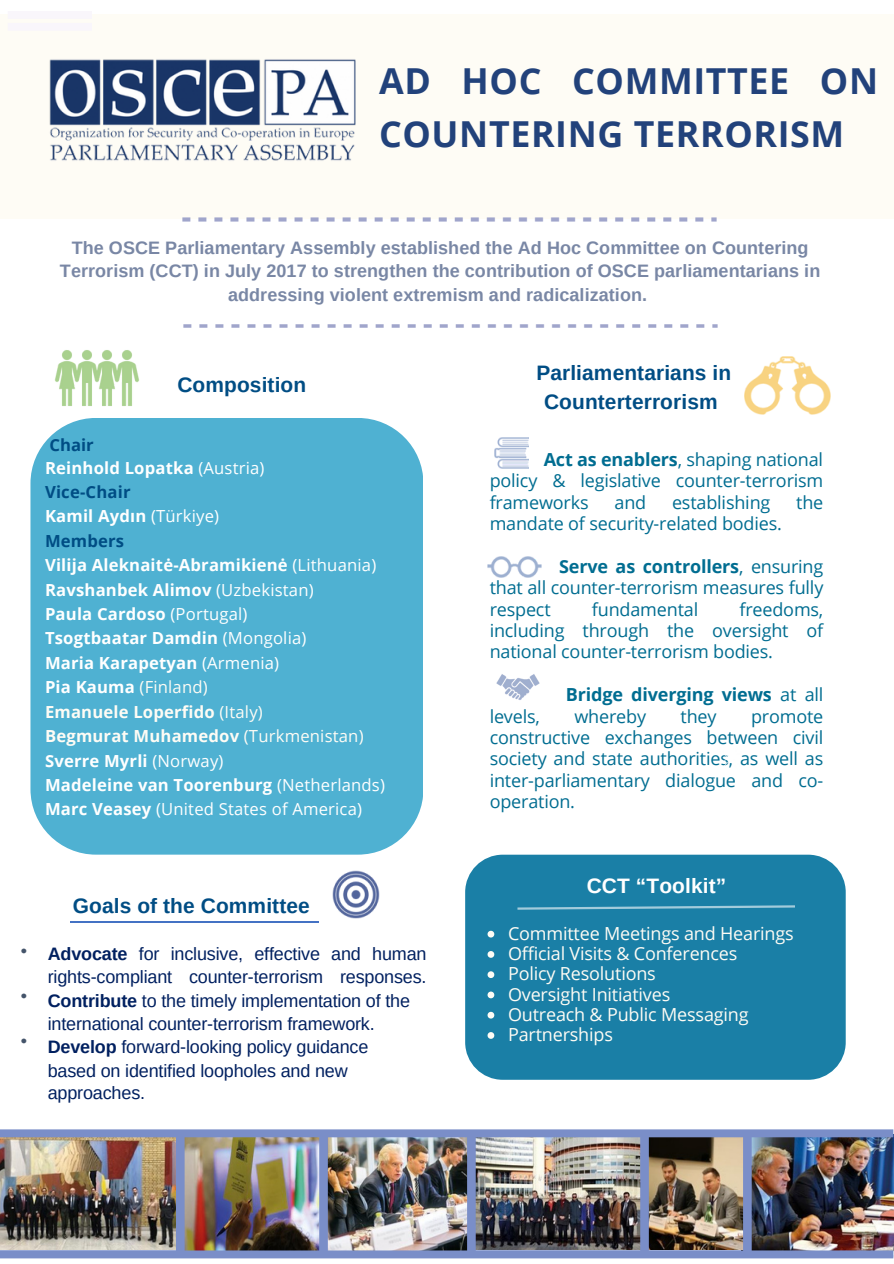
<style>
.page{position:relative;width:894px;height:1264px;background:#fff}
.page>*{position:absolute;margin:0;border:0;box-sizing:border-box;transform-origin:0 0}
.t1{font:700 35.85px/52.5px "Open Sans";letter-spacing:.015em;color:#22427b}
.t2{font:700 20.85px/29.2px "Arimo";letter-spacing:.005em;color:#004d84;text-align:center}
.t3{font:700 20.85px "Arimo";letter-spacing:.005em;color:#fff}
.t4{font:18px/21.3px "Open Sans";letter-spacing:-.01em;color:#006d91;text-align:justify}
.t5{font:18px/23.7px "Arimo";letter-spacing:-.01em;color:#002060;text-align:justify}
.t6{font:700 18px/23.7px "Arimo";letter-spacing:.005em;color:#7987a5;text-align:center}
.t7{font:18px "Open Sans";letter-spacing:-.01em;color:#fefcf5}
.t8{font:700 18px "Open Sans";letter-spacing:-.01em;color:#006d91}
.t9{font:18px "Arimo";color:#44546a}
.t10{font:700 16.65px "Open Sans";letter-spacing:.01em;color:#fff}
.t11{font:700 16.65px "Open Sans";letter-spacing:.01em;color:#fefcf5}
.t12{font:16.65px "Open Sans";letter-spacing:.01em;color:#fff}
.t13{font:700 16.65px "Open Sans";letter-spacing:.01em;color:#004d84}
.t14{font:16.65px "Open Sans";letter-spacing:.01em;color:#fefcf5}
.s1{font-weight:400}
.s2{font-weight:700;color:#fff}
.s3{font-weight:700}
</style>
<div class="page">
<div style="left:0;top:14px;width:892px;height:205px;background:#fefcf5"></div>
<img style="left:328px;top:1137px;width:412px;height:112px">
<img style="left:740px;top:1137px;width:152px;height:112px">
<img style="left:0;top:1137px;width:176px;height:112px">
<img style="left:184px;top:1137px;width:135px;height:112px">
<img style="left:49px;top:59px;width:307px;height:102px">
<img style="left:182px;top:217px;width:534px;height:5px">
<img style="left:744px;top:356px;width:86px;height:58px">
<img style="left:183px;top:324px;width:534px;height:4px">
<img style="left:55px;top:350px;width:84px;height:56px">
<div style="left:30px;top:418px;width:393px;height:436px;background:#4fb1d2"></div>
<img style="left:494px;top:437px;width:34px;height:32px">
<img style="left:487px;top:556px;width:54px;height:21px">
<img style="left:496px;top:674px;width:44px;height:26px">
<div style="left:465px;top:854px;width:380px;height:225px;background:#1a7fa6"></div>
<hr style="left:70px;top:921px;width:248px;height:1px;background:#4472c4">
<img style="left:332px;top:870px;width:47px;height:48px">
<svg style="left:517px;top:905px;width:278px;height:4px"></svg>
<svg style="left:0;top:1129px;width:893px;height:8px;background:#8093ca"></svg>
<svg style="left:0;top:1249px;width:893px;height:9px;background:#7c8cbc"></svg>
<div style="left:176px;top:1132px;width:8px;height:120px;background:#7a8ec8"></div>
<div style="left:319px;top:1133px;width:9px;height:121px;background:#7a8ec8"></div>
<div style="left:467px;top:1133px;width:8px;height:121px;background:#7a8ec8"></div>
<div style="left:640px;top:1134px;width:8px;height:120px;background:#7a8ec8"></div>
<div style="left:742px;top:1134px;width:9px;height:120px;background:#7a8ec8"></div>
<svg style="left:487px;top:930px;width:7px;height:7px"></svg>
<svg style="left:487px;top:951px;width:7px;height:6px"></svg>
<svg style="left:487px;top:971px;width:7px;height:7px"></svg>
<svg style="left:487px;top:991px;width:7px;height:7px"></svg>
<svg style="left:487px;top:1011px;width:7px;height:7px"></svg>
<svg style="left:487px;top:1032px;width:7px;height:6px"></svg>
<p class="t1" style="left:379px;top:54px;width:500px">AD HOC COMMITTEE ON<br>COUNTERING TERRORISM</p>
<p class="t6" style="left:60px;top:236px;width:761px">The OSCE Parliamentary Assembly established the Ad Hoc Committee on Countering<br>Terrorism (CCT) in July 2017 to strengthen the contribution of OSCE parliamentarians in addressing violent extremism and radicalization.</p>
<p class="t2" style="left:177px;top:370px;width:130px">Composition</p>
<p class="t13" style="left:49px;top:433px;width:46px">Chair</p>
<p class="t10" style="left:45px;top:456px;width:221px">Reinhold Lopatka <span class="s1">(Austria)</span></p>
<p class="t13" style="left:45px;top:480px;width:87px">Vice-Chair</p>
<p class="t10" style="left:45px;top:504px;width:176px">Kamil Aydın <span class="s1">(Türkiye)</span></p>
<p class="t13" style="left:45px;top:529px;width:81px">Members</p>
<p class="t10" style="left:45px;top:553px;width:333px">Vilija Aleknaitė-Abramikienė <span class="s1">(Lithuania)</span></p>
<p class="t10" style="left:45px;top:578px;width:270px">Ravshanbek Alimov <span class="s1">(Uzbekistan)</span></p>
<p class="t10" style="left:45px;top:602px;width:204px">Paula Cardoso <span class="s1">(Portugal)</span></p>
<p class="t10" style="left:45px;top:626px;width:263px">Tsogtbaatar Damdin <span class="s1">(Mongolia)</span></p>
<p class="t10" style="left:45px;top:651px;width:235px">Maria Karapetyan <span class="s1">(Armenia)</span></p>
<p class="t14" style="left:45px;top:675px;width:164px"><span class="s2">Pia Kauma</span> (Finland)</p>
<p class="t11" style="left:45px;top:700px;width:219px">Emanuele Loperfido <span class="s1">(Italy)</span></p>
<p class="t11" style="left:45px;top:724px;width:320px">Begmurat Muhamedov <span class="s1">(Turkmenistan)</span></p>
<p class="t10" style="left:45px;top:748px;width:180px">Sverre Myrli <span class="s1">(Norway)</span></p>
<p class="t10" style="left:45px;top:773px;width:341px">Madeleine van Toorenburg <span class="s1">(Netherlands)</span></p>
<p class="t12" style="left:45px;top:797px;width:318px"><span class="s3">Marc Veasey</span> (United States of America)</p>
<p class="t9" style="left:21px;top:940px;width:8px">•</p>
<p class="t9" style="left:21px;top:985px;width:8px">•</p>
<p class="t9" style="left:21px;top:1030px;width:8px">•</p>
<p class="t2" style="left:73px;top:890px;width:238px">Goals of the Committee</p>
<p class="t5" style="left:48px;top:941px;width:380px"><span class="s3">Advocate</span> for inclusive, effective and human rights-compliant counter-terrorism responses.<br><span class="s3">Contribute</span> to the timely implementation of the</p>
<p class="t5" style="left:48px;top:1011px;width:328px">international counter-terrorism framework.</p>
<p class="t5" style="left:48px;top:1035px;width:322px"><span class="s3">Develop</span> forward-looking policy guidance</p>
<p class="t5" style="left:48px;top:1058px;width:301px">based on identified loopholes and new</p>
<p class="t5" style="left:48px;top:1081px;width:99px">approaches.</p>
<p class="t2" style="left:536px;top:358px;width:196px">Parliamentarians in<br>Counterterrorism</p>
<p class="t4" style="left:543px;top:448px;width:281px"><span class="s3">Act as enablers</span>, shaping national</p>
<p class="t4" style="left:489px;top:469px;width:335px">policy &amp; legislative counter-terrorism frameworks</p>
<p class="t4" style="left:614px;top:491px;width:33px">and</p>
<p class="t4" style="left:671px;top:491px;width:100px">establishing</p>
<p class="t4" style="left:796px;top:491px;width:29px">the</p>
<p class="t4" style="left:489px;top:512px;width:294px">mandate of security-related bodies.</p>
<p class="t4" style="left:489px;top:555px;width:335px;text-indent:69px"><span class="s3">Serve as controllers</span>, ensuring that all counter-terrorism measures fully respect</p>
<p class="t4" style="left:489px;top:598px;width:335px;text-indent:250px">freedoms, including through the oversight of national counter-terrorism bodies.</p>
<p class="t8" style="left:565px;top:682px;width:259px">Bridge diverging views <span class="s1">at all</span></p>
<p class="t4" style="left:489px;top:705px;width:52px">levels,</p>
<p class="t4" style="left:574px;top:705px;width:73px">whereby</p>
<p class="t4" style="left:680px;top:705px;width:38px">they</p>
<p class="t4" style="left:591px;top:598px;width:108px">fundamental</p>
<p class="t4" style="left:489px;top:705px;width:335px;text-indent:261px">promote constructive exchanges between civil society and state authorities, as well as inter-parliamentary dialogue and co&shy;operation.</p>
<p class="t3" style="left:586px;top:874px;width:141px">CCT “Toolkit”</p>
<p class="t7" style="left:508px;top:920px;width:287px">Committee Meetings and Hearings</p>
<p class="t7" style="left:508px;top:940px;width:231px">Official Visits &amp; Conferences</p>
<p class="t7" style="left:508px;top:961px;width:149px">Policy Resolutions</p>
<p class="t7" style="left:508px;top:981px;width:164px">Oversight Initiatives</p>
<p class="t7" style="left:508px;top:1001px;width:242px">Outreach &amp; Public Messaging</p>
<p class="t7" style="left:508px;top:1021px;width:106px">Partnerships</p>
</div>
